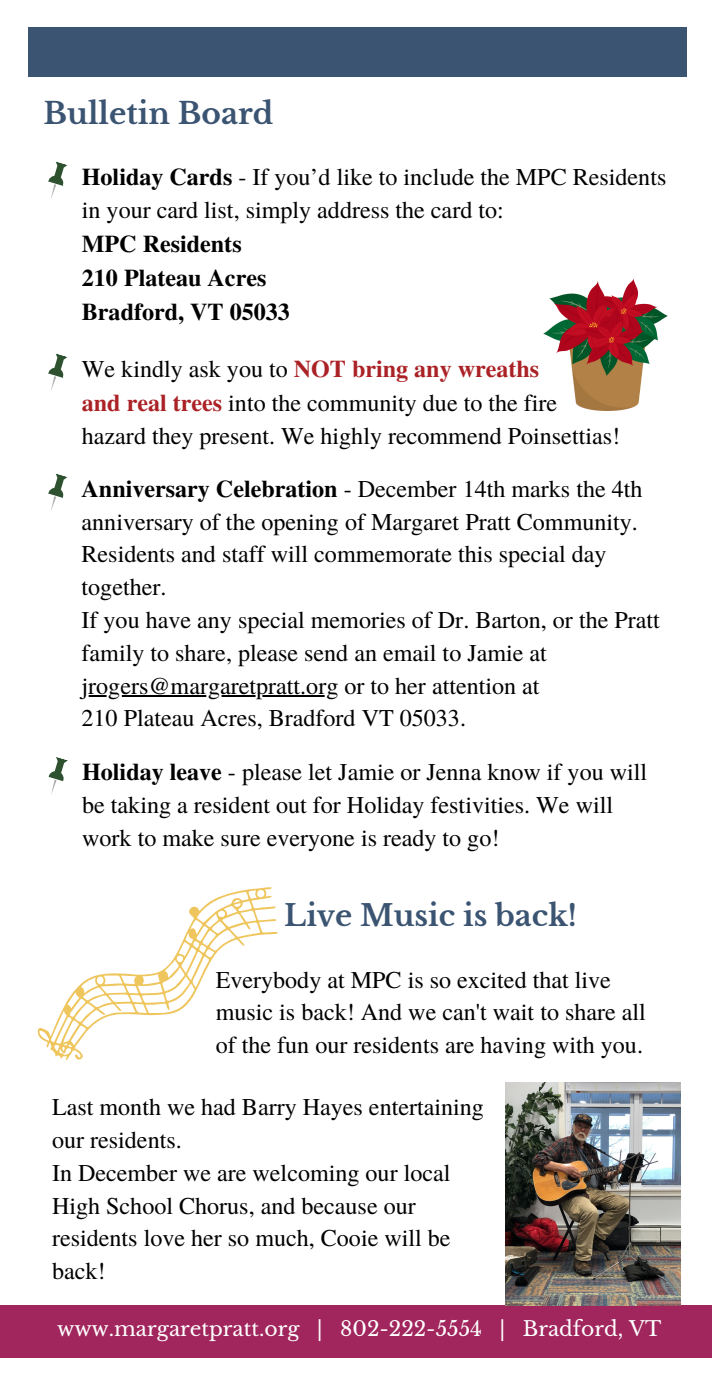
<style>
.page{position:relative;width:714px;height:1386px;background:#fff}
.page>*{position:absolute;margin:0;border:0;box-sizing:border-box;transform-origin:0 0}
.t1{font:700 29.57px "Libre Baskerville";color:#3b5472}
.t2{font:700 29.4px "Libre Baskerville";color:#3b5472}
.t3{font:24.15px/32.9px "Te X Gyre Termes";color:#000}
.t4{font:700 24.15px/34.1px "Te X Gyre Termes";color:#000}
.t5{font:20.3px "Libre Baskerville";color:#fff}
.s1{font-weight:700}
.s2{font-weight:700;color:#ab2226}
</style>
<div class="page">
<div style="left:0;top:1305px;width:712px;height:53px;background:#a1265d"></div>
<div style="left:28px;top:27px;width:659px;height:50px;background:#3b5472"></div>
<svg style="left:48px;top:353px;width:20px;height:38px"></svg>
<svg style="left:48px;top:757px;width:20px;height:37px"></svg>
<img style="left:543px;top:278px;width:125px;height:133px">
<svg style="left:48px;top:161px;width:20px;height:38px"></svg>
<svg style="left:48px;top:473px;width:20px;height:38px"></svg>
<svg style="left:38px;top:887px;width:240px;height:173px"></svg>
<img style="left:505px;top:1082px;width:176px;height:223px">
<hr style="left:82px;top:695px;width:256px;height:1px;background:#000">
<p class="t1" style="left:43px;top:95px;width:232px">Bulletin Board</p>
<p class="t3" style="left:82px;top:159px;width:586px"><span class="s1">Holiday Cards</span> - If you’d like to include the MPC Residents in your card list, simply address the card to:</p>
<p class="t4" style="left:82px;top:225px;width:209px">MPC Residents<br>210 Plateau Acres<br>Bradford, VT 05033</p>
<p class="t3" style="left:82px;top:351px;width:540px;line-height:33.4px">We kindly ask you to <span class="s2">NOT bring any wreaths<br>and real trees</span> into the community due to the fire hazard they present. We highly recommend Poinsettias!</p>
<p class="t3" style="left:82px;top:471px;width:580px"><span class="s1">Anniversary Celebration</span> - December 14th marks the 4th anniversary of the opening of Margaret Pratt Community.<br>Residents and staff will commemorate this special day together.<br>If you have any special memories of Dr. Barton, or the Pratt family to share, please send an email to Jamie at jrogers@margaretpratt.org or to her attention at<br>210 Plateau Acres, Bradford VT 05033.</p>
<p class="t3" style="left:82px;top:754px;width:567px"><span class="s1">Holiday leave</span> - please let Jamie or Jenna know if you will be taking a resident out for Holiday festivities. We will work to make sure everyone is ready to go!</p>
<p class="t2" style="left:284px;top:897px;width:294px">Live Music is back!</p>
<p class="t3" style="left:216px;top:962px;width:432px">Everybody at MPC is so excited that live music is back! And we can't wait to share all of the fun our residents are having with you.</p>
<p class="t3" style="left:52px;top:1089px;width:433px">Last month we had Barry Hayes entertaining our residents.<br>In December we are welcoming our local<br>High School Chorus, and because our residents love her so much, Cooie will be back!</p>
<p class="t5" style="left:57px;top:1317px;width:606px">www.margaretpratt.org | 802-222-5554 | Bradford, VT</p>
</div>
